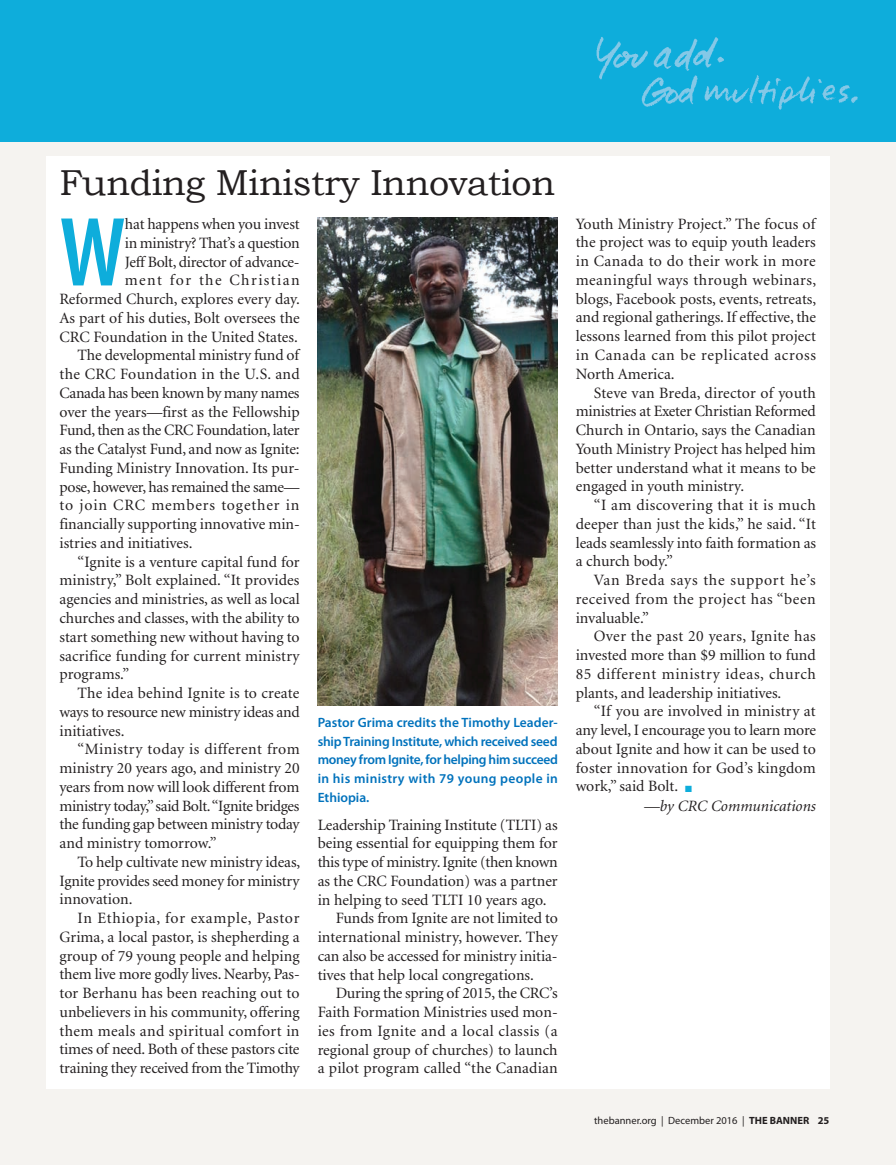
<style>
.page{position:relative;width:896px;height:1165px;background:#fff}
.page>*{position:absolute;margin:0;border:0;box-sizing:border-box;transform-origin:0 0}
.t1{font:600 condensed 99.15px "Myriad Pro";color:#0eaddb}
.t2{font:36px "Bookman Old Style";letter-spacing:-.01em;color:#231f20}
.t3{font:15.75px/18.8px "Minion";color:#231f20;text-align:justify}
.t4{font:15.75px "Minion";letter-spacing:-.02em;color:#231f20}
.t5{font:15.75px "Minion";letter-spacing:-.025em;color:#231f20}
.t6{font:15.75px "Minion";letter-spacing:.02em;color:#231f20}
.t7{font:15.75px "Minion";letter-spacing:.025em;color:#231f20}
.t8{font:15.75px "Minion";letter-spacing:.03em;color:#231f20}
.t9{font:15.75px "Minion";letter-spacing:.04em;color:#231f20}
.t10{font:15.75px "Minion";letter-spacing:.055em;color:#231f20}
.t11{font:italic 15.75px "Minion";color:#231f20}
.t12{font:15.75px "Minion";letter-spacing:.09em;color:#231f20}
.t13{font:600 13.5px/18.8px "Myriad Pro";letter-spacing:.025em;color:#0072bc;text-align:justify}
.t14{font:10.5px "Myriad";color:#231f20}
.s1{color:#0eaddb}
.s2{font-weight:700}
</style>
<div class="page">
<hr style="left:0;top:0;width:1px;height:142px;background:#0eaddb">
<div style="left:1px;top:0;width:895px;height:142px;background:#0eaddb"></div>
<img style="left:596px;top:37px;width:262px;height:73px">
<hr style="left:0;top:142px;width:1px;height:1022px;background:#f5f3f0">
<div style="left:1px;top:142px;width:895px;height:1022px;background:#f5f3f0"></div>
<div style="left:46px;top:156px;width:783px;height:932px;background:#fff"></div>
<img style="left:318px;top:217px;width:240px;height:488px">
<h2 class="t2" style="left:60px;top:162px;width:497px">Funding Ministry Innovation</h2>
<h1 class="t1" style="left:60px;top:198px;width:68px">W</h1>
<p class="t3" style="left:125px;top:215px;width:176px">hat happens when you invest</p>
<p class="t4" style="left:125px;top:235px;width:176px">in ministry? That’s a question</p>
<p class="t4" style="left:125px;top:254px;width:176px">Jeff Bolt, director of advance-</p>
<p class="t12" style="left:125px;top:272px;width:176px">ment for the Christian</p>
<p class="t3" style="left:60px;top:290px;width:242px">Reformed Church, explores every day.</p>
<p class="t3" style="left:60px;top:309px;width:242px">As part of his duties, Bolt oversees the</p>
<p class="t3" style="left:60px;top:328px;width:240px">CRC Foundation in the United States.</p>
<p class="t3" style="left:78px;top:346px;width:223px">The developmental ministry fund of</p>
<p class="t6" style="left:60px;top:366px;width:242px">the CRC Foundation in the U.S. and</p>
<p class="t5" style="left:60px;top:385px;width:241px">Canada has been known by many names</p>
<p class="t3" style="left:60px;top:403px;width:242px">over the years—first as the Fellowship</p>
<p class="t4" style="left:60px;top:422px;width:241px">Fund, then as the CRC Foundation, later</p>
<p class="t3" style="left:60px;top:440px;width:242px">as the Catalyst Fund, and now as Ignite:</p>
<p class="t3" style="left:60px;top:459px;width:241px">Funding Ministry Innovation. Its pur-</p>
<p class="t4" style="left:60px;top:479px;width:241px">pose, however, has remained the same—</p>
<p class="t10" style="left:60px;top:497px;width:241px">to join CRC members together in</p>
<p class="t3" style="left:60px;top:515px;width:242px">financially supporting innovative min-</p>
<p class="t3" style="left:60px;top:534px;width:134px">istries and initiatives.</p>
<p class="t3" style="left:78px;top:553px;width:223px">“Ignite is a venture capital fund for</p>
<p class="t3" style="left:60px;top:571px;width:241px">ministry,” Bolt explained. “It provides</p>
<p class="t3" style="left:60px;top:590px;width:242px">agencies and ministries, as well as local</p>
<p class="t3" style="left:60px;top:609px;width:242px">churches and classes, with the ability to</p>
<p class="t3" style="left:60px;top:628px;width:241px">start something new without having to</p>
<p class="t3" style="left:60px;top:646px;width:242px">sacrifice funding for current ministry</p>
<p class="t3" style="left:60px;top:665px;width:71px">programs.”</p>
<p class="t3" style="left:78px;top:684px;width:223px">The idea behind Ignite is to create</p>
<p class="t3" style="left:60px;top:703px;width:242px">ways to resource new ministry ideas and</p>
<p class="t3" style="left:60px;top:721px;width:66px">initiatives.</p>
<p class="t8" style="left:78px;top:741px;width:224px">“Ministry today is different from</p>
<p class="t3" style="left:60px;top:759px;width:242px">ministry 20 years ago, and ministry 20</p>
<p class="t3" style="left:60px;top:777px;width:241px">years from now will look different from</p>
<p class="t5" style="left:60px;top:797px;width:241px">ministry today,” said Bolt. “Ignite bridges</p>
<p class="t3" style="left:60px;top:815px;width:241px">the funding gap between ministry today</p>
<p class="t3" style="left:60px;top:834px;width:158px">and ministry tomorrow.”</p>
<p class="t3" style="left:78px;top:852px;width:224px">To help cultivate new ministry ideas,</p>
<p class="t3" style="left:60px;top:871px;width:241px">Ignite provides seed money for ministry</p>
<p class="t3" style="left:60px;top:890px;width:75px">innovation.</p>
<p class="t9" style="left:78px;top:910px;width:223px">In Ethiopia, for example, Pastor</p>
<p class="t3" style="left:60px;top:927px;width:242px">Grima, a local pastor, is shepherding a</p>
<p class="t3" style="left:60px;top:946px;width:241px">group of 79 young people and helping</p>
<p class="t3" style="left:60px;top:965px;width:242px">them live more godly lives. Nearby, Pas-</p>
<p class="t3" style="left:60px;top:984px;width:241px">tor Berhanu has been reaching out to</p>
<p class="t3" style="left:60px;top:1002px;width:241px">unbelievers in his community, offering</p>
<p class="t6" style="left:60px;top:1022px;width:241px">them meals and spiritual comfort in</p>
<p class="t3" style="left:60px;top:1040px;width:241px">times of need. Both of these pastors cite</p>
<p class="t4" style="left:60px;top:1060px;width:241px">training they received from the Timothy</p>
<p class="t13" style="left:318px;top:713px;width:242px">Pastor Grima credits the Timothy Leader&shy;ship Training Institute, which received seed money from Ignite, for helping him succeed in his ministry with 79 young people in Ethiopia.</p>
<p class="t3" style="left:318px;top:815px;width:241px">Leadership Training Institute (TLTI) as</p>
<p class="t3" style="left:318px;top:834px;width:241px">being essential for equipping them for</p>
<p class="t4" style="left:318px;top:854px;width:242px">this type of ministry. Ignite (then known</p>
<p class="t3" style="left:318px;top:871px;width:241px">as the CRC Foundation) was a partner</p>
<p class="t3" style="left:318px;top:890px;width:230px">in helping to seed TLTI 10 years ago.</p>
<p class="t3" style="left:336px;top:909px;width:224px">Funds from Ignite are not limited to</p>
<p class="t3" style="left:318px;top:928px;width:242px">international ministry, however. They</p>
<p class="t3" style="left:318px;top:946px;width:241px">can also be accessed for ministry initia-</p>
<p class="t3" style="left:318px;top:965px;width:218px">tives that help local congregations.</p>
<p class="t3" style="left:336px;top:984px;width:223px">During the spring of 2015, the CRC’s</p>
<p class="t3" style="left:318px;top:1003px;width:241px">Faith Formation Ministries used mon-</p>
<p class="t7" style="left:318px;top:1022px;width:241px">ies from Ignite and a local classis (a</p>
<p class="t3" style="left:318px;top:1040px;width:241px">regional group of churches) to launch</p>
<p class="t3" style="left:318px;top:1059px;width:242px">a pilot program called “the Canadian</p>
<p class="t3" style="left:576px;top:215px;width:242px">Youth Ministry Project.” The focus of the project was to equip youth leaders in Canada to do their work in more meaningful ways through webinars, blogs, Facebook posts, events, retreats, and regional gatherings. If effective, the lessons learned from this pilot project in Canada can be replicated across North America.</p>
<p class="t3" style="left:576px;top:383px;width:242px;text-indent:18px">Steve van Breda, director of youth ministries at Exeter Christian Reformed Church in Ontario, says the Canadian Youth Ministry Project has helped him better understand what it means to be engaged in youth ministry.</p>
<p class="t3" style="left:576px;top:496px;width:242px;text-indent:18px">“I am discovering that it is much deeper than just the kids,” he said. “It leads seamlessly into faith formation as a church body.”</p>
<p class="t3" style="left:576px;top:571px;width:241px;text-indent:18px">Van Breda says the support he’s received from the project has “been invaluable.”</p>
<p class="t3" style="left:576px;top:627px;width:242px;text-indent:18px">Over the past 20 years, Ignite has invested more than $9 million to fund 85 different ministry ideas, church plants, and leadership initiatives.</p>
<p class="t3" style="left:594px;top:702px;width:223px">“If you are involved in ministry at</p>
<p class="t3" style="left:576px;top:721px;width:242px">any level, I encourage you to learn more</p>
<p class="t3" style="left:576px;top:740px;width:241px">about Ignite and how it can be used to</p>
<p class="t3" style="left:576px;top:758px;width:242px">foster innovation for God’s kingdom</p>
<p class="t3" style="left:576px;top:777px;width:118px">work,” said Bolt. <span class="s1">■</span></p>
<p class="t11" style="left:644px;top:797px;width:173px">—by CRC Communications</p>
<p class="t14" style="left:594px;top:1116px;width:237px">thebanner.org | December 2016 | <span class="s2">THE BANNER 25</span></p>
</div>
